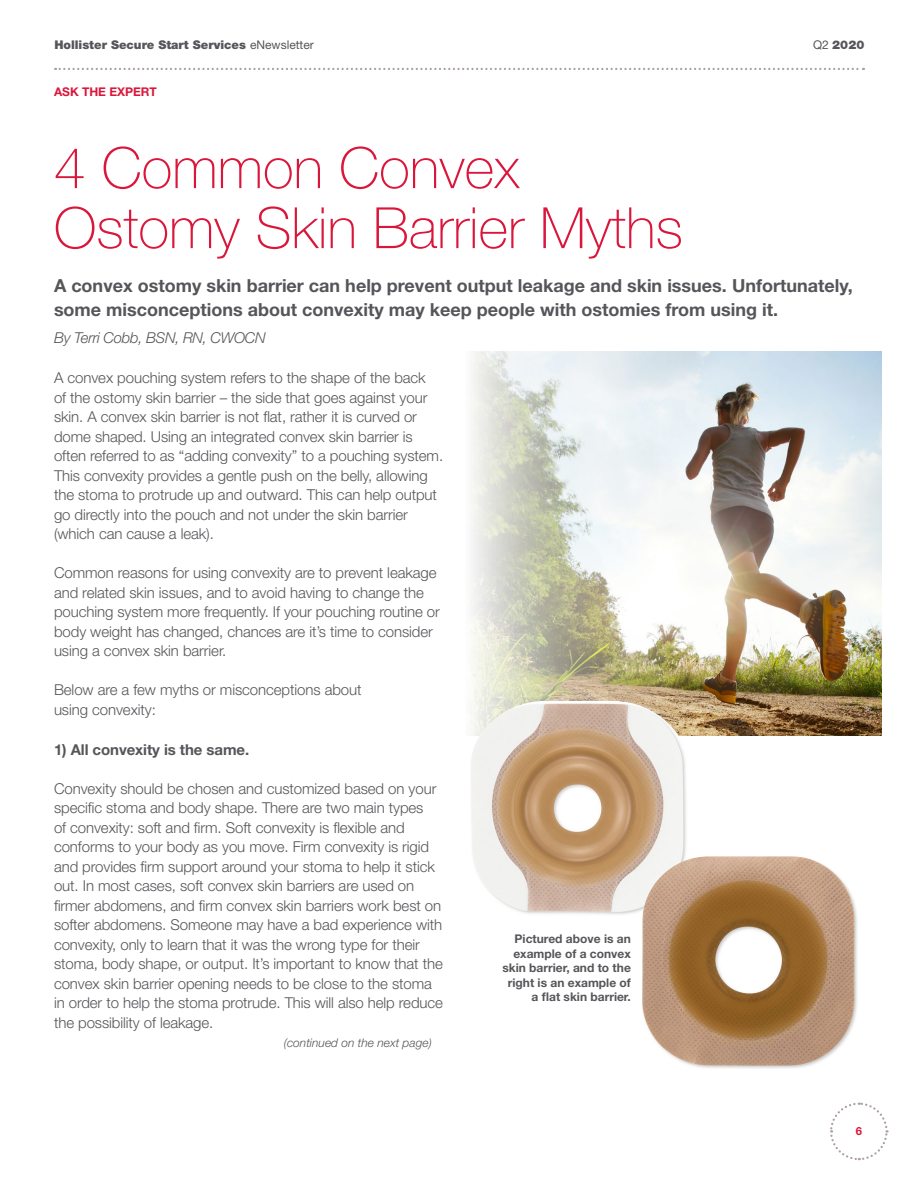
<style>
.page{position:relative;width:918px;height:1188px;background:#fff}
.page>*{position:absolute;margin:0;border:0;box-sizing:border-box;transform-origin:0 0}
.Headers_45pt_Helv_Th{font:100 57px/60px "Helvetica Neue LT Std";color:#db163b}
.Subheads_Helv_Bold_1{font:700 18px/24px "Helvetica Neue LT Std";color:#55565a}
.t1{font:300 15px/19.5px "Helvetica Neue LT Std";letter-spacing:-.005em;color:#55565a}
.t2{font:italic 300 15px "Helvetica Neue LT Std";letter-spacing:-.02em;color:#55565a}
.t3{font:700 15px "Helvetica Neue LT Std";letter-spacing:-.005em;color:#55565a}
.Call_Outs_AGarIt_16p{font:700 12px/14.4px "Helvetica Neue LT Std";color:#55565a;text-align:right}
.t4{font:900 12px "Helvetica Neue LT Std";color:#55565a}
._8pt_Helv_Light_Ital{font:italic 300 12px "Helvetica Neue LT Std";color:#55565a}
._8pt_Helv_Bold_186{font:700 12px "Helvetica Neue LT Std";color:#db163b}
.t5{font:700 11.25px "Helvetica Neue LT Std";color:#db163b}
.s1{font-weight:400}
</style>
<div class="page">
<svg style="left:55px;top:68px;width:809px;height:2px"></svg>
<svg style="left:830px;top:1102px;width:59px;height:59px"></svg>
<img style="left:473px;top:351px;width:409px;height:384px">
<img style="left:471px;top:701px;width:221px;height:214px">
<img style="left:642px;top:856px;width:215px;height:213px">
<p class="t4" style="left:54px;top:38px;width:261px">Hollister Secure Start Services <span class="s1">eNewsletter</span></p>
<p class="t4" style="left:813px;top:38px;width:53px"><span class="s1">Q2</span> 2020</p>
<p class="_8pt_Helv_Bold_186" style="left:54px;top:84px;width:104px">ASK THE EXPERT</p>
<p class="Headers_45pt_Helv_Th" style="left:54px;top:138px;width:630px">4 Common Convex<br>Ostomy Skin Barrier Myths</p>
<p class="Subheads_Helv_Bold_1" style="left:54px;top:274px;width:800px">A convex ostomy skin barrier can help prevent output leakage and skin issues. Unfortunately, some misconceptions about convexity may keep people with ostomies from using it.</p>
<p class="t2" style="left:54px;top:328px;width:213px">By Terri Cobb, BSN, RN, CWOCN</p>
<p class="t1" style="left:54px;top:368px;width:391px">A convex pouching system refers to the shape of the back<br>of the ostomy skin barrier – the side that goes against your skin. A convex skin barrier is not flat, rather it is curved or dome shaped. Using an integrated convex skin barrier is often referred to as “adding convexity” to a pouching system.<br>This convexity provides a gentle push on the belly, allowing the stoma to protrude up and outward. This can help output go directly into the pouch and not under the skin barrier (which can cause a leak).</p>
<p class="t1" style="left:54px;top:563px;width:387px">Common reasons for using convexity are to prevent leakage and related skin issues, and to avoid having to change the pouching system more frequently. If your pouching routine or body weight has changed, chances are it’s time to consider using a convex skin barrier.</p>
<p class="t1" style="left:54px;top:680px;width:309px">Below are a few myths or misconceptions about</p>
<p class="t1" style="left:54px;top:699px;width:103px">using convexity:</p>
<p class="t3" style="left:54px;top:740px;width:197px">1) All convexity is the same.</p>
<p class="t1" style="left:54px;top:778px;width:391px">Convexity should be chosen and customized based on your specific stoma and body shape. There are two main types<br>of convexity: soft and firm. Soft convexity is flexible and conforms to your body as you move. Firm convexity is rigid and provides firm support around your stoma to help it stick out. In most cases, soft convex skin barriers are used on firmer abdomens, and firm convex skin barriers work best on softer abdomens. Someone may have a bad experience with convexity, only to learn that it was the wrong type for their stoma, body shape, or output. It’s important to know that the convex skin barrier opening needs to be close to the stoma in order to help the stoma protrude. This will also help reduce the possibility of leakage.</p>
<p class="_8pt_Helv_Light_Ital" style="left:284px;top:1035px;width:149px">(continued on the next page)</p>
<p class="Call_Outs_AGarIt_16p" style="left:502px;top:932px;width:130px">Pictured above is an example of a convex skin barrier, and to the right is an example of a flat skin barrier.</p>
<p class="t5" style="left:856px;top:1124px;width:8px">6</p>
</div>
